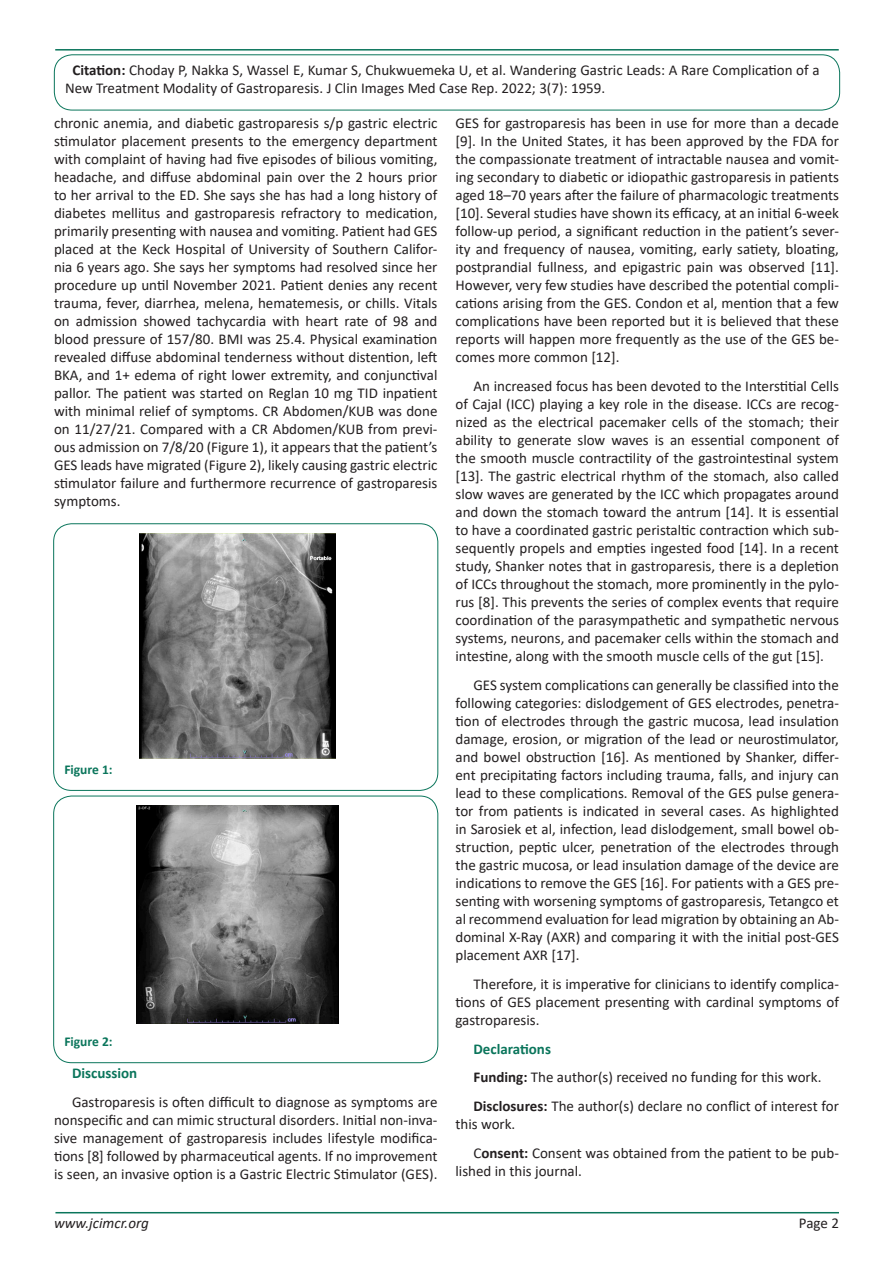
<style>
.page{position:relative;width:893px;height:1263px;background:#fff}
.page>*{position:absolute;margin:0;border:0;box-sizing:border-box;transform-origin:0 0}
.t1{font:15px/18px "Calibri";color:#231f20;text-align:justify}
.t2{font:700 15px "Calibri";color:#0a755b}
.t3{font:italic 15px "Calibri";color:#231f20}
.t4{font:700 13.5px "Calibri";color:#0a755b}
.s1{font-weight:700}
</style>
<div class="page">
<hr style="left:55px;top:1212px;width:784px;height:1px;background:#0a755b">
<hr style="left:55px;top:49px;width:784px;height:2px;background:#0a755b">
<div style="left:54px;top:55px;width:786px;height:55px;border:1px solid #0a755b;border-radius:18px"></div>
<div style="left:53px;top:524px;width:385px;height:267px;border:1px solid #0a755b;border-radius:18px"></div>
<img style="left:139px;top:533px;width:196px;height:225px">
<div style="left:53px;top:796px;width:385px;height:267px;border:1px solid #0a755b;border-radius:18px"></div>
<img style="left:136px;top:805px;width:202px;height:219px">
<p class="t1" style="left:65px;top:61px;width:756px;text-indent:8px"><span class="s1">Citation:</span> Choday P, Nakka S, Wassel E, Kumar S, Chukwuemeka U, et al. Wandering Gastric Leads: A Rare Complication of a<br>New Treatment Modality of Gastroparesis. J Clin Images Med Case Rep. 2022; 3(7): 1959.</p>
<p class="t1" style="left:54px;top:114px;width:385px">chronic anemia, and diabetic gastroparesis s/p gastric electric stimulator placement presents to the emergency department with complaint of having had five episodes of bilious vomiting, headache, and diffuse abdominal pain over the 2 hours prior to her arrival to the ED. She says she has had a long history of diabetes mellitus and gastroparesis refractory to medication, primarily presenting with nausea and vomiting. Patient had GES placed at the Keck Hospital of University of Southern Califor&shy;nia 6 years ago. She says her symptoms had resolved since her procedure up until November 2021. Patient denies any recent trauma, fever, diarrhea, melena, hematemesis, or chills. Vitals on admission showed tachycardia with heart rate of 98 and blood pressure of 157/80. BMI was 25.4. Physical examination revealed diffuse abdominal tenderness without distention, left BKA, and 1+ edema of right lower extremity, and conjunctival pallor. The patient was started on Reglan 10 mg TID inpatient with minimal relief of symptoms. CR Abdomen/KUB was done on 11/27/21. Compared with a CR Abdomen/KUB from previ&shy;ous admission on 7/8/20 (Figure 1), it appears that the patient’s GES leads have migrated (Figure 2), likely causing gastric electric stimulator failure and furthermore recurrence of gastroparesis symptoms.</p>
<p class="t1" style="left:455px;top:114px;width:385px">GES for gastroparesis has been in use for more than a decade [9]. In the United States, it has been approved by the FDA for the compassionate treatment of intractable nausea and vomit&shy;ing secondary to diabetic or idiopathic gastroparesis in patients aged 18–70 years after the failure of pharmacologic treatments [10]. Several studies have shown its efficacy, at an initial 6-week follow-up period, a significant reduction in the patient’s sever&shy;ity and frequency of nausea, vomiting, early satiety, bloating, postprandial fullness, and epigastric pain was observed [11].<br>However, very few studies have described the potential compli&shy;cations arising from the GES. Condon et al, mention that a few complications have been reported but it is believed that these reports will happen more frequently as the use of the GES be&shy;comes more common [12].</p>
<p class="t1" style="left:455px;top:377px;width:385px;text-indent:18px">An increased focus has been devoted to the Interstitial Cells of Cajal (ICC) playing a key role in the disease. ICCs are recog&shy;nized as the electrical pacemaker cells of the stomach; their ability to generate slow waves is an essential component of the smooth muscle contractility of the gastrointestinal system [13]. The gastric electrical rhythm of the stomach, also called slow waves are generated by the ICC which propagates around and down the stomach toward the antrum [14]. It is essential to have a coordinated gastric peristaltic contraction which sub&shy;sequently propels and empties ingested food [14]. In a recent study, Shanker notes that in gastroparesis, there is a depletion of ICCs throughout the stomach, more prominently in the pylo&shy;rus [8]. This prevents the series of complex events that require coordination of the parasympathetic and sympathetic nervous systems, neurons, and pacemaker cells within the stomach and intestine, along with the smooth muscle cells of the gut [15].</p>
<p class="t1" style="left:455px;top:676px;width:385px;text-indent:18px">GES system complications can generally be classified into the following categories: dislodgement of GES electrodes, penetra&shy;tion of electrodes through the gastric mucosa, lead insulation damage, erosion, or migration of the lead or neurostimulator, and bowel obstruction [16]. As mentioned by Shanker, differ&shy;ent precipitating factors including trauma, falls, and injury can lead to these complications. Removal of the GES pulse genera&shy;tor from patients is indicated in several cases. As highlighted in Sarosiek et al, infection, lead dislodgement, small bowel ob&shy;struction, peptic ulcer, penetration of the electrodes through the gastric mucosa, or lead insulation damage of the device are indications to remove the GES [16]. For patients with a GES pre&shy;senting with worsening symptoms of gastroparesis, Tetangco et al recommend evaluation for lead migration by obtaining an Ab&shy;dominal X-Ray (AXR) and comparing it with the initial post-GES placement AXR [17].</p>
<p class="t1" style="left:455px;top:974px;width:385px;text-indent:18px">Therefore, it is imperative for clinicians to identify complica&shy;tions of GES placement presenting with cardinal symptoms of gastroparesis.</p>
<p class="t2" style="left:473px;top:1038px;width:79px">Declarations</p>
<p class="t1" style="left:473px;top:1068px;width:349px"><span class="s1">Funding:</span> The author(s) received no funding for this work.</p>
<p class="t1" style="left:455px;top:1097px;width:385px;text-indent:18px"><span class="s1">Disclosures:</span> The author(s) declare no conflict of interest for this work.</p>
<p class="t1" style="left:455px;top:1144px;width:385px;text-indent:18px">C<span class="s1">onsent:</span> Consent was obtained from the patient to be pub&shy;lished in this journal.</p>
<p class="t4" style="left:64px;top:760px;width:50px">Figure 1:</p>
<p class="t4" style="left:64px;top:1032px;width:50px">Figure 2:</p>
<p class="t2" style="left:72px;top:1062px;width:67px">Discussion</p>
<p class="t1" style="left:54px;top:1092px;width:385px;text-indent:18px">Gastroparesis is often difficult to diagnose as symptoms are nonspecific and can mimic structural disorders. Initial non-inva&shy;sive management of gastroparesis includes lifestyle modifica&shy;tions [8] followed by pharmaceutical agents. If no improvement is seen, an invasive option is a Gastric Electric Stimulator (GES).</p>
<p class="t3" style="left:54px;top:1212px;width:96px">www.jcimcr.org</p>
<p class="t1" style="left:799px;top:1213px;width:42px">Page 2</p>
</div>
